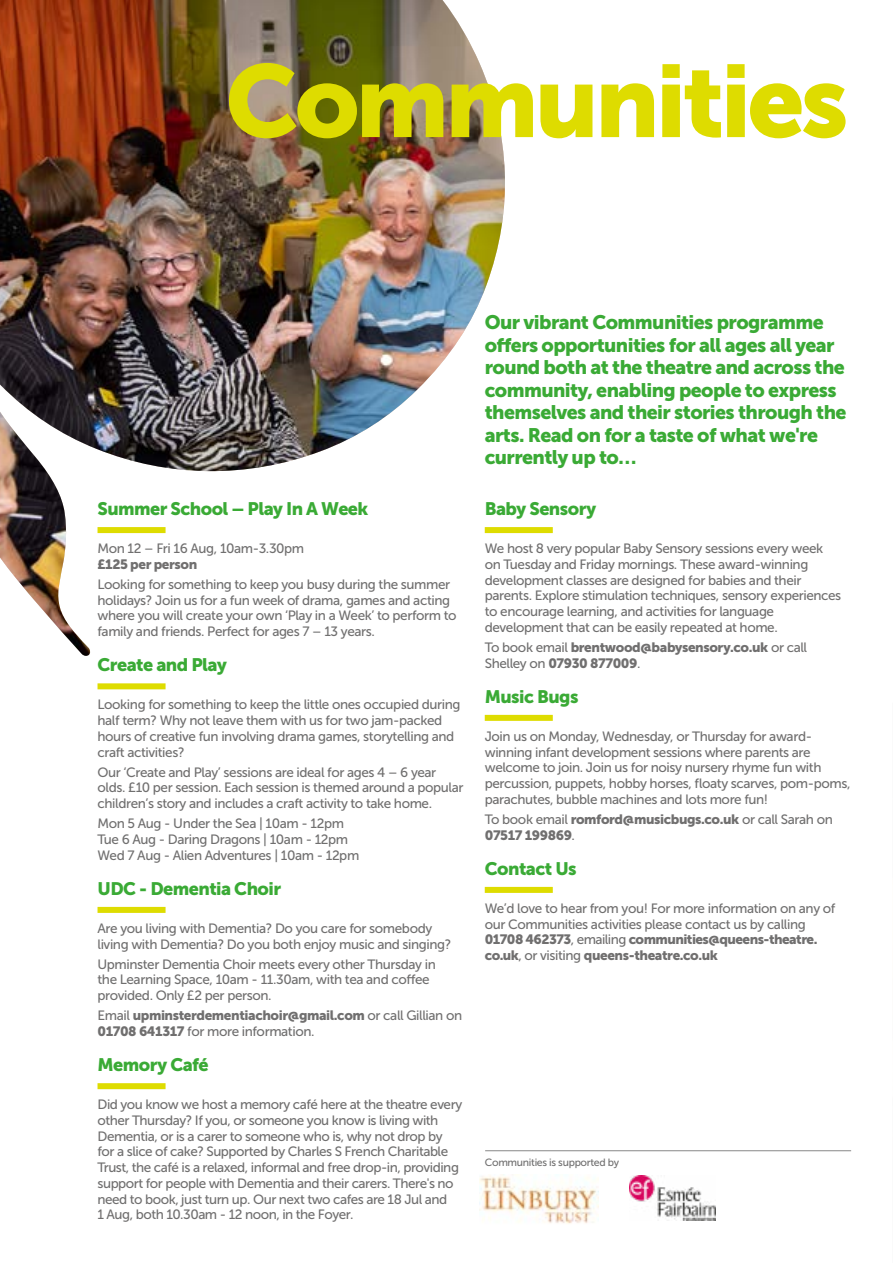
<style>
.page{position:relative;width:893px;height:1263px;background:#fff}
.page>*{position:absolute;margin:0;border:0;box-sizing:border-box;transform-origin:0 0}
.t1{font:102px "Museo Sans 900";letter-spacing:-.04em;color:#dedc00}
.t2{font:19.5px/22.5px "Museo Sans 900";letter-spacing:-.03em;color:#3aaa35}
.t3{font:18px "Museo Sans 900";letter-spacing:-.03em;color:#3aaa35}
.t4{font:13.5px/15.8px "Museo Sans 500";letter-spacing:-.03em;color:#706f6f}
.t5{font:13.5px/15.8px "Museo Sans 900";letter-spacing:-.03em;color:#706f6f}
.t6{font:10.5px "Museo Sans 500";letter-spacing:-.03em;color:#706f6f}
.s1{font-family:"Museo Sans 500"}
.s2{font-family:"Museo Sans 900"}
</style>
<div class="page">
<img style="left:0;top:0;width:506px;height:656px">
<div style="left:98px;top:527px;width:68px;height:6px;background:#dedc00"></div>
<div style="left:98px;top:683px;width:68px;height:6px;background:#dedc00"></div>
<div style="left:98px;top:907px;width:68px;height:6px;background:#dedc00"></div>
<div style="left:98px;top:1083px;width:68px;height:6px;background:#dedc00"></div>
<div style="left:485px;top:527px;width:68px;height:6px;background:#dedc00"></div>
<div style="left:485px;top:715px;width:68px;height:6px;background:#dedc00"></div>
<div style="left:485px;top:887px;width:68px;height:6px;background:#dedc00"></div>
<img style="left:480px;top:1175px;width:119px;height:49px">
<img style="left:629px;top:1176px;width:86px;height:44px">
<hr style="left:485px;top:1150px;width:366px;height:1px;background:#878787">
<h1 class="t1" style="left:225px;top:43px;width:625px">Communities</h1>
<h3 class="t3" style="left:98px;top:498px;width:272px">Summer School – Play In A Week</h3>
<p class="t4" style="left:98px;top:541px;width:208px">Mon 12 – Fri 16 Aug, 10am-3.30pm</p>
<p class="t5" style="left:98px;top:556px;width:101px">£125 per person</p>
<p class="t4" style="left:98px;top:576px;width:361px">Looking for something to keep you busy during the summer holidays? Join us for a fun week of drama, games and acting where you will create your own ‘Play in a Week’ to perform to family and friends. Perfect for ages 7 – 13 years.</p>
<h3 class="t3" style="left:98px;top:655px;width:131px">Create and Play</h3>
<p class="t4" style="left:98px;top:697px;width:365px">Looking for something to keep the little ones occupied during half term? Why not leave them with us for two jam-packed hours of creative fun involving drama games, storytelling and craft activities?</p>
<p class="t4" style="left:98px;top:764px;width:367px">Our ‘Create and Play’ sessions are ideal for ages 4 – 6 year olds. £10 per session. Each session is themed around a popular children’s story and includes a craft activity to take home.</p>
<p class="t4" style="left:98px;top:816px;width:263px">Mon 5 Aug - Under the Sea | 10am - 12pm<br>Tue 6 Aug - Daring Dragons | 10am - 12pm<br>Wed 7 Aug - Alien Adventures | 10am - 12pm</p>
<h3 class="t3" style="left:98px;top:878px;width:185px">UDC - Dementia Choir</h3>
<p class="t4" style="left:98px;top:920px;width:355px">Are you living with Dementia? Do you care for somebody living with Dementia? Do you both enjoy music and singing?</p>
<p class="t4" style="left:98px;top:956px;width:340px">Upminster Dementia Choir meets every other Thursday in the Learning Space, 10am - 11.30am, with tea and coffee provided. Only £2 per person.</p>
<p class="t5" style="left:98px;top:1007px;width:366px"><span class="s1">Email</span> upminsterdementiachoir@gmail.com <span class="s1">or call Gillian on</span></p>
<p class="t4" style="left:98px;top:1023px;width:218px"><span class="s2">01708 641317</span> for more information.</p>
<h3 class="t3" style="left:98px;top:1055px;width:113px">Memory Café</h3>
<p class="t4" style="left:98px;top:1097px;width:366px">Did you know we host a memory café here at the theatre every other Thursday? If you, or someone you know is living with Dementia, or is a carer to someone who is, why not drop by for a slice of cake? Supported by Charles S French Charitable Trust, the café is a relaxed, informal and free drop-in, providing support for people with Dementia and their carers. There's no need to book, just turn up. Our next two cafes are 18 Jul and<br>1 Aug, both 10.30am - 12 noon, in the Foyer.</p>
<p class="t2" style="left:485px;top:311px;width:363px">Our vibrant Communities programme offers opportunities for all ages all year round both at the theatre and across the community, enabling people to express themselves and their stories through the arts. Read on for a taste of what we're currently up to…</p>
<h3 class="t3" style="left:485px;top:498px;width:113px">Baby Sensory</h3>
<p class="t4" style="left:485px;top:541px;width:358px">We host 8 very popular Baby Sensory sessions every week on Tuesday and Friday mornings. These award-winning development classes are designed for babies and their parents. Explore stimulation techniques, sensory experiences to encourage learning, and activities for language development that can be easily repeated at home.</p>
<p class="t5" style="left:485px;top:639px;width:324px"><span class="s1">To book email</span> brentwood@babysensory.co.uk <span class="s1">or call<br>Shelley on</span> 07930 877009<span class="s1">.</span></p>
<h3 class="t3" style="left:485px;top:686px;width:95px">Music Bugs</h3>
<p class="t4" style="left:485px;top:728px;width:367px">Join us on Monday, Wednesday, or Thursday for award&shy;winning infant development sessions where parents are welcome to join. Join us for noisy nursery rhyme fun with percussion, puppets, hobby horses, floaty scarves, pom-poms, parachutes, bubble machines and lots more fun!</p>
<p class="t4" style="left:485px;top:811px;width:350px">To book email <span class="s2">romford@musicbugs.co.uk</span> or call Sarah on</p>
<p class="t5" style="left:485px;top:827px;width:92px">07517 199869<span class="s1">.</span></p>
<h3 class="t3" style="left:485px;top:858px;width:93px">Contact Us</h3>
<p class="t4" style="left:485px;top:900px;width:352px">We’d love to hear from you! For more information on any of our Communities activities please contact us by calling</p>
<p class="t5" style="left:485px;top:932px;width:334px">01708 462373<span class="s1">, emailing</span> communities@queens-theatre. co.uk<span class="s1">, or visiting</span> queens-theatre.co.uk</p>
<p class="t6" style="left:485px;top:1157px;width:136px">Communities is supported by</p>
</div>
